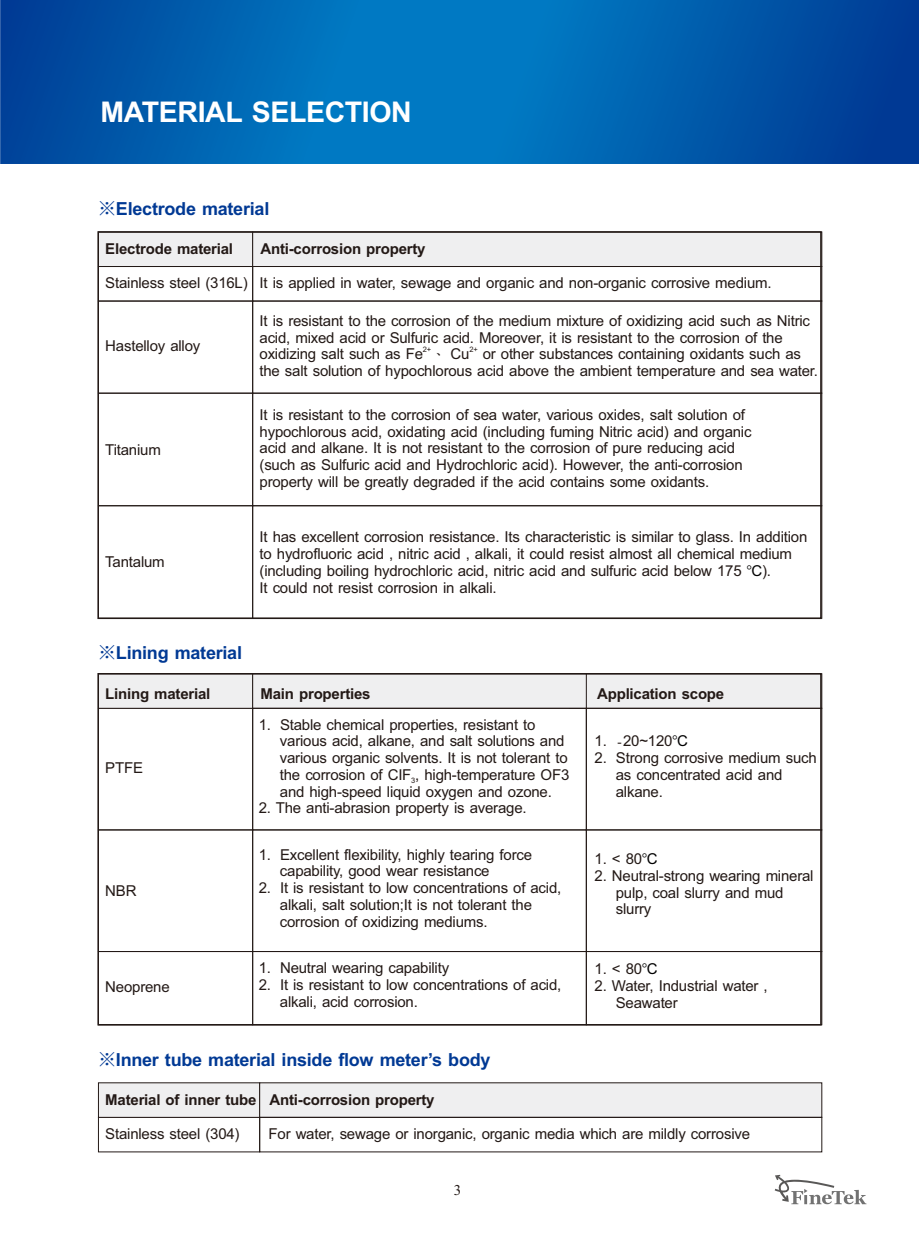
<style>
.page{position:relative;width:919px;height:1238px;background:#fff}
.page>*{position:absolute;margin:0;border:0;box-sizing:border-box;transform-origin:0 0}
.t1{font:700 28.5px "Arial";letter-spacing:-.015em;color:#fff}
.t2{font:700 18px "Arial";letter-spacing:-.015em;color:#003994}
.t3{font:15px/16.8px "Arial";letter-spacing:-.015em;color:#231916}
.t4{font:700 15px "Arial";letter-spacing:-.015em;color:#231916}
.t5{font:15px "Times New Roman";color:#231916}
.t6{font:7.5px "Arial";color:#231916}
.s1{font-family:"Yu Gothic UI";font-weight:400}
.s2{font-family:"Ming Li U"}
.s3{font-family:"Commercial Pi BT";color:#000}
.s4{color:#000}
</style>
<div class="page">
<div style="left:98px;top:393px;width:155px;height:113px;border:1px solid #231916"></div>
<div style="left:98px;top:301px;width:155px;height:92px;border:1px solid #231916"></div>
<div style="left:98px;top:231px;width:155px;height:36px;background:#efeff0;border:1px solid #231916"></div>
<div style="left:252px;top:231px;width:570px;height:36px;background:#efeff0"></div>
<div style="left:252px;top:301px;width:570px;height:92px;border:1px solid #231916"></div>
<div style="left:252px;top:393px;width:570px;height:113px;border:1px solid #231916"></div>
<div style="left:252px;top:266px;width:570px;height:35px;border:1px solid #231916"></div>
<div style="left:98px;top:708px;width:155px;height:122px;border:1px solid #231916"></div>
<div style="left:98px;top:673px;width:155px;height:35px;background:#efeff0"></div>
<div style="left:569px;top:673px;width:253px;height:35px;background:#efeff0"></div>
<div style="left:586px;top:708px;width:236px;height:122px;border:1px solid #231916"></div>
<div style="left:252px;top:673px;width:334px;height:35px;background:#efeff0"></div>
<div style="left:252px;top:708px;width:334px;height:122px;border:1px solid #231916"></div>
<svg style="left:774px;top:1174px;width:92px;height:30px"></svg>
<svg style="left:0;top:0;width:918px;height:164px;background:#005faf"></svg>
<div style="left:98px;top:505px;width:155px;height:113px;border:1px solid #231916"></div>
<div style="left:252px;top:505px;width:570px;height:113px;border:1px solid #231916"></div>
<div style="left:98px;top:829px;width:155px;height:122px;border:1px solid #231916"></div>
<div style="left:586px;top:829px;width:236px;height:122px;border:1px solid #231916"></div>
<div style="left:252px;top:829px;width:334px;height:122px;border:1px solid #231916"></div>
<div style="left:98px;top:951px;width:155px;height:74px;border:1px solid #231916"></div>
<div style="left:586px;top:951px;width:236px;height:74px;border:1px solid #231916"></div>
<div style="left:252px;top:951px;width:334px;height:74px;border:1px solid #231916"></div>
<div style="left:98px;top:1116px;width:162px;height:36px;border:1px solid #231916"></div>
<div style="left:98px;top:1082px;width:162px;height:35px;background:#efeff0"></div>
<div style="left:259px;top:1082px;width:563px;height:35px;background:#efeff0"></div>
<div style="left:259px;top:1116px;width:563px;height:36px;border:1px solid #231916"></div>
<h1 class="t1" style="left:100px;top:101px;width:313px">MATERIAL SELECTION</h1>
<p class="t2" style="left:98px;top:202px;width:173px"><span class="s1">※</span>Electrode material</p>
<p class="t4" style="left:105px;top:243px;width:129px">Electrode material</p>
<p class="t3" style="left:105px;top:276px;width:144px">Stainless steel (316L)</p>
<p class="t3" style="left:105px;top:338px;width:97px">Hastelloy alloy</p>
<p class="t3" style="left:105px;top:442px;width:57px">Titanium</p>
<p class="t4" style="left:260px;top:243px;width:166px">Anti-corrosion property</p>
<p class="t3" style="left:259px;top:276px;width:513px">It is applied in water, sewage and organic and non-organic corrosive medium.</p>
<p class="t3" style="left:259px;top:313px;width:552px">It is resistant to the corrosion of the medium mixture of oxidizing acid such as Nitric acid, mixed acid or Sulfuric acid. Moreover, it is resistant to the corrosion of the</p>
<p class="t6" style="left:423px;top:346px;width:10px">2+</p>
<p class="t6" style="left:469px;top:346px;width:10px">2+</p>
<p class="t3" style="left:259px;top:347px;width:560px">oxidizing salt such as Fe <span class="s2">、</span> Cu or other substances containing oxidants such as the salt solution of hypochlorous acid above the ambient temperature and sea water.</p>
<p class="t3" style="left:259px;top:407px;width:493px">It is resistant to the corrosion of sea water, various oxides, salt solution of hypochlorous acid, oxidating acid (including fuming Nitric acid) and organic acid and alkane. It is not resistant to the corrosion of pure reducing acid (such as Sulfuric acid and Hydrochloric acid). However, the anti-corrosion property will be greatly degraded if the acid contains some oxidants.</p>
<p class="t3" style="left:105px;top:555px;width:61px">Tantalum</p>
<p class="t3" style="left:259px;top:530px;width:549px">It has excellent corrosion resistance. Its characteristic is similar to glass. In addition to hydrofluoric acid , nitric acid , alkali, it could resist almost all chemical medium (including boiling hydrochloric acid, nitric acid and sulfuric acid below 175 <span class="s3">B</span><span class="s4">C</span>).<br>It could not resist corrosion in alkali.</p>
<p class="t2" style="left:98px;top:646px;width:145px"><span class="s1">※</span>Lining material</p>
<p class="t4" style="left:105px;top:687px;width:107px">Lining material</p>
<p class="t3" style="left:105px;top:761px;width:39px">PTFE</p>
<p class="t3" style="left:105px;top:883px;width:33px">NBR</p>
<p class="t4" style="left:260px;top:687px;width:112px">Main properties</p>
<p class="t4" style="left:597px;top:687px;width:129px">Application scope</p>
<p class="t3" style="left:280px;top:717px;width:291px;text-indent:-21px">1. Stable chemical properties, resistant to various acid, alkane, and salt solutions and various organic solvents. It is not tolerant to the corrosion of CIF , high-temperature OF3</p>
<p class="t6" style="left:411px;top:777px;width:6px">3</p>
<p class="t3" style="left:280px;top:784px;width:273px">and high-speed liquid oxygen and ozone.</p>
<p class="t3" style="left:259px;top:801px;width:269px">2. The anti-abrasion property is average.</p>
<p class="t3" style="left:280px;top:847px;width:254px;text-indent:-21px">1. Excellent flexibility, highly tearing force capability, good wear resistance</p>
<p class="t3" style="left:280px;top:880px;width:283px;text-indent:-21px">2. It is resistant to low concentrations of acid, alkali, salt solution;It is not tolerant the corrosion of oxidizing mediums.</p>
<p class="t3" style="left:259px;top:961px;width:192px">1. Neutral wearing capability</p>
<p class="t3" style="left:594px;top:733px;width:95px">1. <span class="s2">-</span>20~120<span class="s3">B</span><span class="s4">C</span></p>
<p class="t3" style="left:615px;top:751px;width:202px;text-indent:-21px">2. Strong corrosive medium such as concentrated acid and alkane.</p>
<p class="t3" style="left:594px;top:851px;width:64px">1. &lt; 80<span class="s3">B</span><span class="s4">C</span></p>
<p class="t3" style="left:615px;top:868px;width:199px;text-indent:-21px">2. Neutral-strong wearing mineral pulp, coal slurry and mud slurry</p>
<p class="t3" style="left:594px;top:961px;width:64px">1. &lt; 80<span class="s3">B</span><span class="s4">C</span></p>
<p class="t3" style="left:105px;top:979px;width:66px">Neoprene</p>
<p class="t3" style="left:280px;top:977px;width:283px;text-indent:-21px">2. It is resistant to low concentrations of acid, alkali, acid corrosion.</p>
<p class="t2" style="left:98px;top:1053px;width:394px"><span class="s1">※</span>Inner tube material inside flow meter’s body</p>
<p class="t3" style="left:615px;top:978px;width:153px;text-indent:-21px">2. Water, Industrial water ,<br>Seawater</p>
<p class="t4" style="left:105px;top:1093px;width:153px">Material of inner tube</p>
<p class="t3" style="left:105px;top:1126px;width:136px">Stainless steel (304)</p>
<p class="t4" style="left:269px;top:1093px;width:166px">Anti-corrosion property</p>
<p class="t3" style="left:268px;top:1126px;width:483px">For water, sewage or inorganic, organic media which are mildly corrosive</p>
<p class="t5" style="left:454px;top:1184px;width:9px">3</p>
</div>
